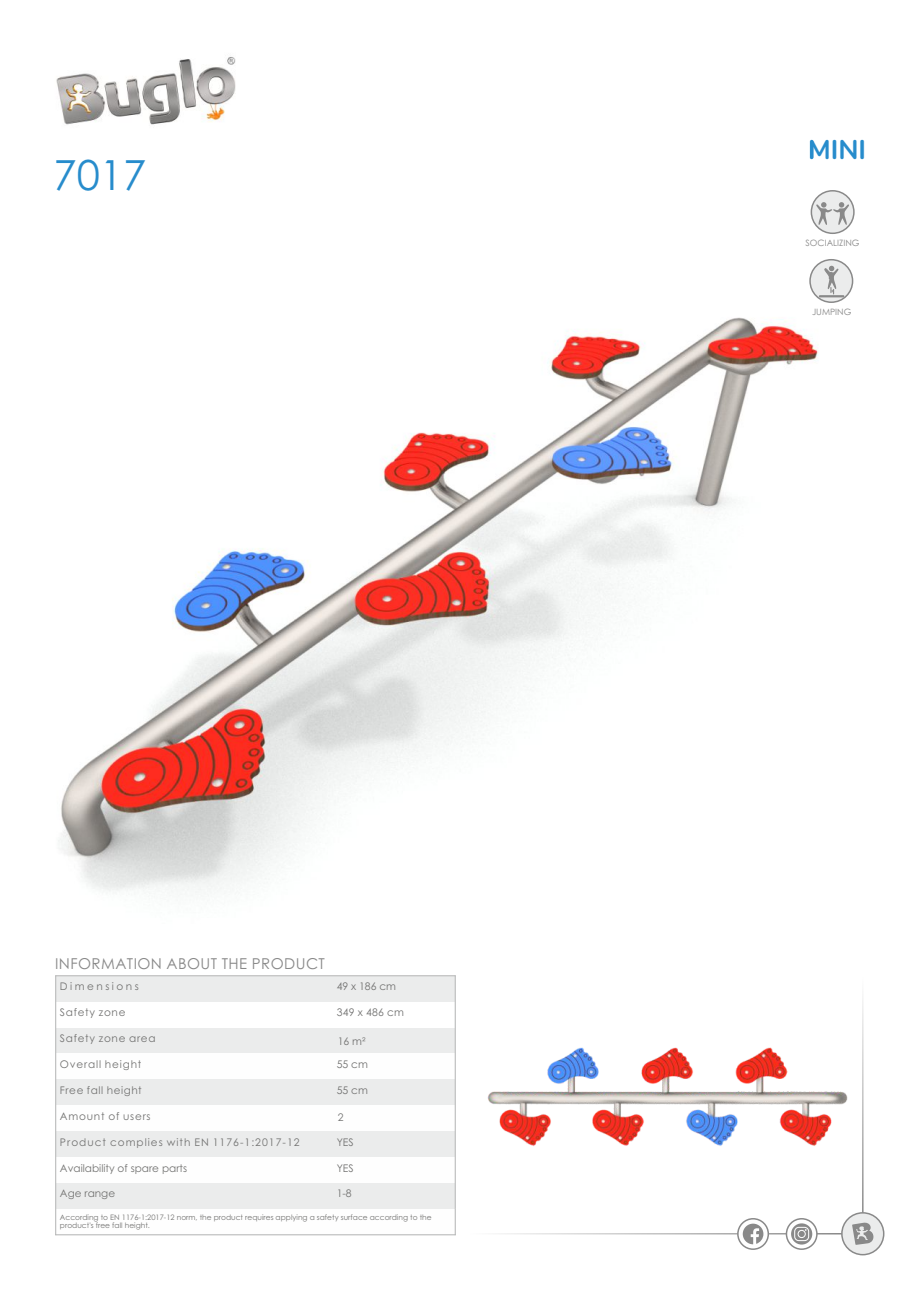
<style>
.page{position:relative;width:920px;height:1290px;background:#fff}
.page>*{position:absolute;margin:0;border:0;box-sizing:border-box;transform-origin:0 0}
.t1{font:41.4px "Century Gothic";color:#278ccc}
.t2{font:700 27px "Nunito";color:#278ccc}
.t3{font:15px "Century Gothic";letter-spacing:.03em;color:#898989}
.t4{font:10.5px "Century Gothic";letter-spacing:.065em;color:#727271}
.t5{font:10.5px "Century Gothic";letter-spacing:.095em;color:#727271}
.t6{font:10.5px "Century Gothic";color:#727271}
.t7{font:10.5px "Century Gothic";letter-spacing:.235em;color:#727271}
.t8{font:8.7px "Century Gothic";color:#898989}
.t9{font:7.5px/7.6px "Century Gothic";color:#727271}
</style>
<div class="page">
<img style="left:58px;top:226px;width:796px;height:670px">
<svg style="left:811px;top:190px;width:44px;height:44px"></svg>
<svg style="left:816px;top:202px;width:33px;height:23px"></svg>
<img style="left:56px;top:57px;width:180px;height:68px">
<svg style="left:810px;top:140px;width:3px;height:19px"></svg>
<svg style="left:809px;top:259px;width:44px;height:44px"></svg>
<hr style="left:820px;top:295px;width:23px;height:2px;background:#898989">
<svg style="left:824px;top:266px;width:14px;height:28px"></svg>
<img style="left:440px;top:998px;width:445px;height:258px">
<div style="left:56px;top:976px;width:276px;height:26px;background:#ebecec"></div>
<div style="left:332px;top:976px;width:123px;height:26px;background:#ebecec"></div>
<div style="left:56px;top:1027px;width:276px;height:26px;background:#ebecec"></div>
<div style="left:332px;top:1027px;width:123px;height:26px;background:#ebecec"></div>
<div style="left:332px;top:1053px;width:123px;height:26px;background:#fefefe"></div>
<div style="left:56px;top:1079px;width:276px;height:26px;background:#ebecec"></div>
<div style="left:332px;top:1079px;width:123px;height:26px;background:#ebecec"></div>
<div style="left:332px;top:1105px;width:123px;height:26px;background:#fefefe"></div>
<div style="left:56px;top:1131px;width:276px;height:26px;background:#ebecec"></div>
<div style="left:332px;top:1131px;width:123px;height:26px;background:#ebecec"></div>
<div style="left:332px;top:1157px;width:123px;height:26px;background:#fefefe"></div>
<div style="left:56px;top:1183px;width:276px;height:26px;background:#ebecec"></div>
<div style="left:332px;top:1183px;width:123px;height:26px;background:#ebecec"></div>
<div style="left:56px;top:1209px;width:399px;height:26px;background:#fefefe"></div>
<hr style="left:55px;top:975px;width:1px;height:260px;background:#b2b3b3">
<svg style="left:455px;top:1209px;width:1px;height:25px"></svg>
<hr style="left:455px;top:975px;width:1px;height:234px;background:#b2b3b3">
<hr style="left:55px;top:1234px;width:401px;height:1px;background:#b2b3b3">
<hr style="left:55px;top:975px;width:401px;height:1px;background:#b2b3b3">
<h1 class="t1" style="left:53px;top:158px;width:94px">7017</h1>
<h3 class="t3" style="left:55px;top:957px;width:271px">INFORMATION ABOUT THE PRODUCT</h3>
<h3 class="t7" style="left:60px;top:982px;width:80px">Dimensions</h3>
<h3 class="t4" style="left:337px;top:982px;width:61px">49 x 186 cm</h3>
<h3 class="t4" style="left:60px;top:1008px;width:67px">Safety zone</h3>
<h3 class="t4" style="left:337px;top:1008px;width:69px">349 x 486 cm</h3>
<h3 class="t4" style="left:60px;top:1034px;width:97px">Safety zone area</h3>
<h3 class="t4" style="left:60px;top:1060px;width:83px">Overall height</h3>
<h3 class="t4" style="left:337px;top:1060px;width:33px">55 cm</h3>
<h3 class="t4" style="left:60px;top:1086px;width:83px">Free fall height</h3>
<h3 class="t4" style="left:337px;top:1086px;width:33px">55 cm</h3>
<h3 class="t4" style="left:60px;top:1112px;width:92px">Amount of users</h3>
<h3 class="t5" style="left:60px;top:1138px;width:241px">Product complies with EN 1176-1:2017-12</h3>
<h3 class="t4" style="left:337px;top:1138px;width:19px">YES</h3>
<h3 class="t6" style="left:60px;top:1164px;width:129px">Availability of spare parts</h3>
<h3 class="t4" style="left:337px;top:1164px;width:19px">YES</h3>
<h3 class="t6" style="left:60px;top:1189px;width:57px">Age range</h3>
<h3 class="t4" style="left:337px;top:1189px;width:17px">1-8</h3>
<p class="t9" style="left:60px;top:1214px;width:373px">According to EN 1176-1:2017-12 norm, the product requires applying a safety surface according to the product's free fall height.</p>
<h3 class="t4" style="left:338px;top:1037px;width:29px">16 m²</h3>
<h3 class="t4" style="left:338px;top:1113px;width:7px">2</h3>
<h2 class="t2" style="left:808px;top:132px;width:60px">MINI</h2>
<p class="t8" style="left:806px;top:240px;width:55px">SOCIALIZING</p>
<p class="t8" style="left:812px;top:308px;width:41px">JUMPING</p>
</div>
